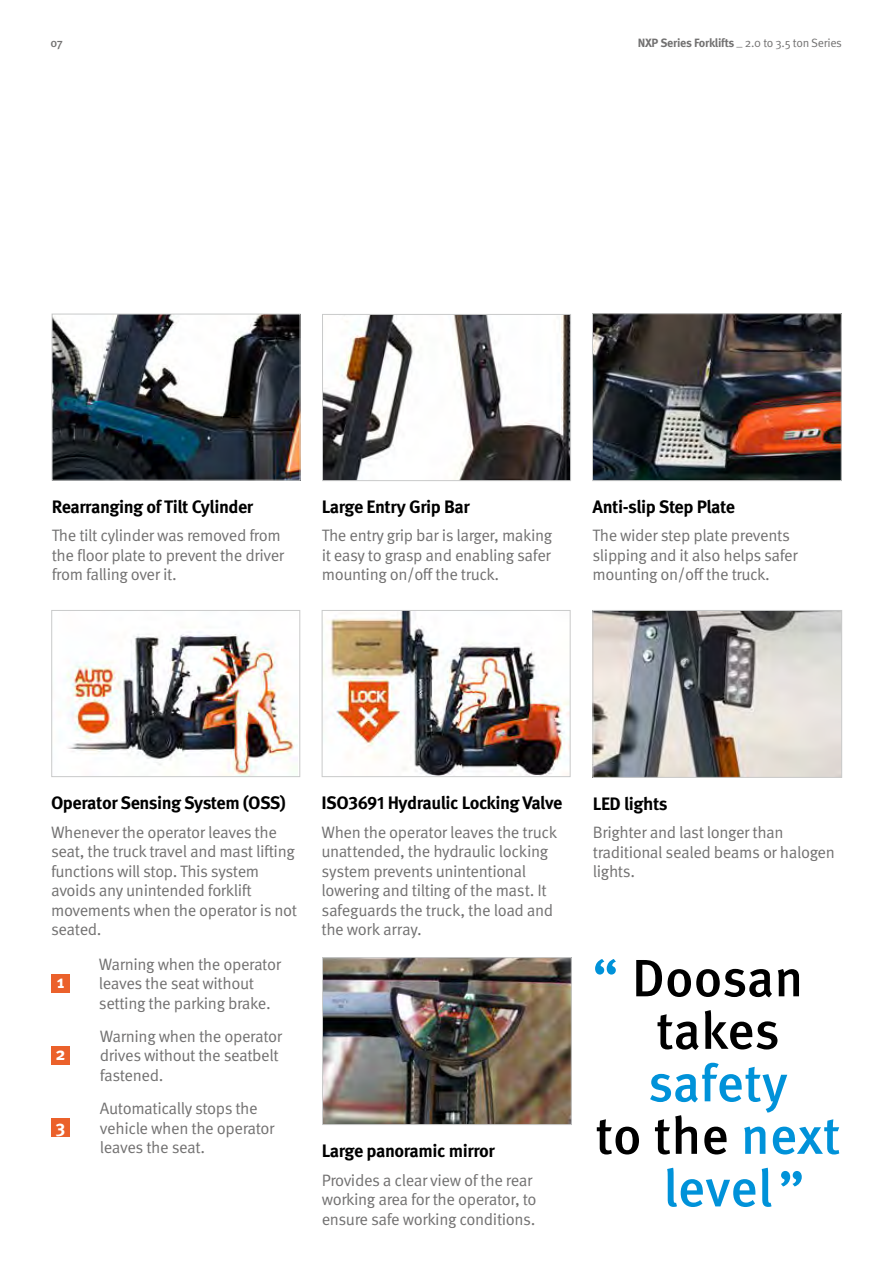
<style>
.page{position:relative;width:893px;height:1263px;background:#fff}
.page>*{position:absolute;margin:0;border:0;box-sizing:border-box;transform-origin:0 0}
.t1{font:500 54px "Meta Pro";color:#0092d9}
.t2{font:500 52.5px/52.5px "Meta Pro";color:#0092d9;text-align:center}
.t3{font:500 52.5px/52.5px "Meta Pro";letter-spacing:-.005em;color:#000}
.t4{font:700 18px "Meta Pro";letter-spacing:-.025em;color:#000}
.t5{font:700 18px "Meta Pro";color:#fff}
.t6{font:16.5px/19.5px "Meta Pro";letter-spacing:-.025em;color:#727171}
.t7{font:700 12px "Meta Pro";letter-spacing:-.025em;color:#727171}
.t8{font:500 12px "Meta Pro";color:#727171}
.s1{font-weight:400}
.s2{font-size:54px;color:#0092d9}
.s3{color:#000}
</style>
<div class="page">
<img style="left:54px;top:316px;width:244px;height:163px">
<div style="left:52px;top:314px;width:248px;height:167px;border:1px solid #c9caca"></div>
<img style="left:324px;top:316px;width:245px;height:163px">
<div style="left:322px;top:314px;width:249px;height:167px;border:1px solid #c9caca"></div>
<img style="left:594px;top:315px;width:246px;height:164px">
<div style="left:592px;top:313px;width:250px;height:168px;border:1px solid #c9caca"></div>
<img style="left:67px;top:632px;width:230px;height:143px">
<div style="left:51px;top:610px;width:249px;height:167px;border:1px solid #c9caca"></div>
<img style="left:324px;top:612px;width:245px;height:163px">
<div style="left:322px;top:610px;width:249px;height:167px;border:1px solid #c9caca"></div>
<div style="left:51px;top:974px;width:19px;height:19px;background:#eb612b"></div>
<div style="left:51px;top:1046px;width:19px;height:19px;background:#eb612b"></div>
<div style="left:51px;top:1118px;width:19px;height:19px;background:#eb612b"></div>
<img style="left:594px;top:612px;width:246px;height:164px">
<div style="left:592px;top:610px;width:250px;height:168px;border:1px solid #c9caca"></div>
<img style="left:324px;top:959px;width:246px;height:164px">
<div style="left:322px;top:957px;width:250px;height:168px;border:1px solid #c9caca"></div>
<p class="t8" style="left:50px;top:36px;width:14px">07</p>
<p class="t7" style="left:638px;top:36px;width:206px">NXP Series Forklifts <span class="s1">_ 2.0 to 3.5 ton Series</span></p>
<p class="t4" style="left:52px;top:495px;width:203px">Rearranging of Tilt Cylinder</p>
<p class="t6" style="left:52px;top:526px;width:234px">The tilt cylinder was removed from the floor plate to prevent the driver from falling over it.</p>
<p class="t4" style="left:322px;top:495px;width:150px">Large Entry Grip Bar</p>
<p class="t6" style="left:322px;top:526px;width:232px;text-align:justify">The entry grip bar is larger, making it easy to grasp and enabling safer mounting on/off the truck.</p>
<p class="t4" style="left:592px;top:495px;width:144px">Anti-slip Step Plate</p>
<p class="t6" style="left:592px;top:526px;width:207px">The wider step plate prevents slipping and it also helps safer mounting on/off the truck.</p>
<p class="t4" style="left:51px;top:792px;width:236px">Operator Sensing System (OSS)</p>
<p class="t6" style="left:51px;top:823px;width:248px">Whenever the operator leaves the seat, the truck travel and mast lifting functions will stop. This system avoids any unintended forklift movements when the operator is not seated.</p>
<p class="t5" style="left:57px;top:970px;width:9px">1</p>
<p class="t5" style="left:56px;top:1043px;width:12px">2</p>
<p class="t5" style="left:56px;top:1115px;width:11px">3</p>
<p class="t6" style="left:99px;top:955px;width:184px">Warning when the operator leaves the seat without setting the parking brake.</p>
<p class="t6" style="left:100px;top:1027px;width:184px">Warning when the operator drives without the seatbelt fastened.</p>
<p class="t6" style="left:100px;top:1099px;width:176px">Automatically stops the vehicle when the operator leaves the seat.</p>
<p class="t4" style="left:321px;top:792px;width:242px">ISO3691 Hydraulic Locking Valve</p>
<p class="t6" style="left:321px;top:823px;width:237px">When the operator leaves the truck unattended, the hydraulic locking system prevents unintentional lowering and tilting of the mast. It safeguards the truck, the load and the work array.</p>
<p class="t4" style="left:322px;top:1139px;width:175px">Large panoramic mirror</p>
<p class="t6" style="left:322px;top:1171px;width:216px">Provides a clear view of the rear working area for the operator, to ensure safe working conditions.</p>
<p class="t4" style="left:593px;top:792px;width:76px">LED lights</p>
<p class="t6" style="left:593px;top:823px;width:244px">Brighter and last longer than traditional sealed beams or halogen lights.</p>
<h2 class="t3" style="left:656px;top:953px;width:149px;text-indent:-64px"><span class="s2">“</span> Doosan takes</h2>
<h2 class="t2" style="left:595px;top:1058px;width:247px">safety<br><span class="s3">to the</span> next level</h2>
<h1 class="t1" style="left:778px;top:1156px;width:28px">”</h1>
</div>
